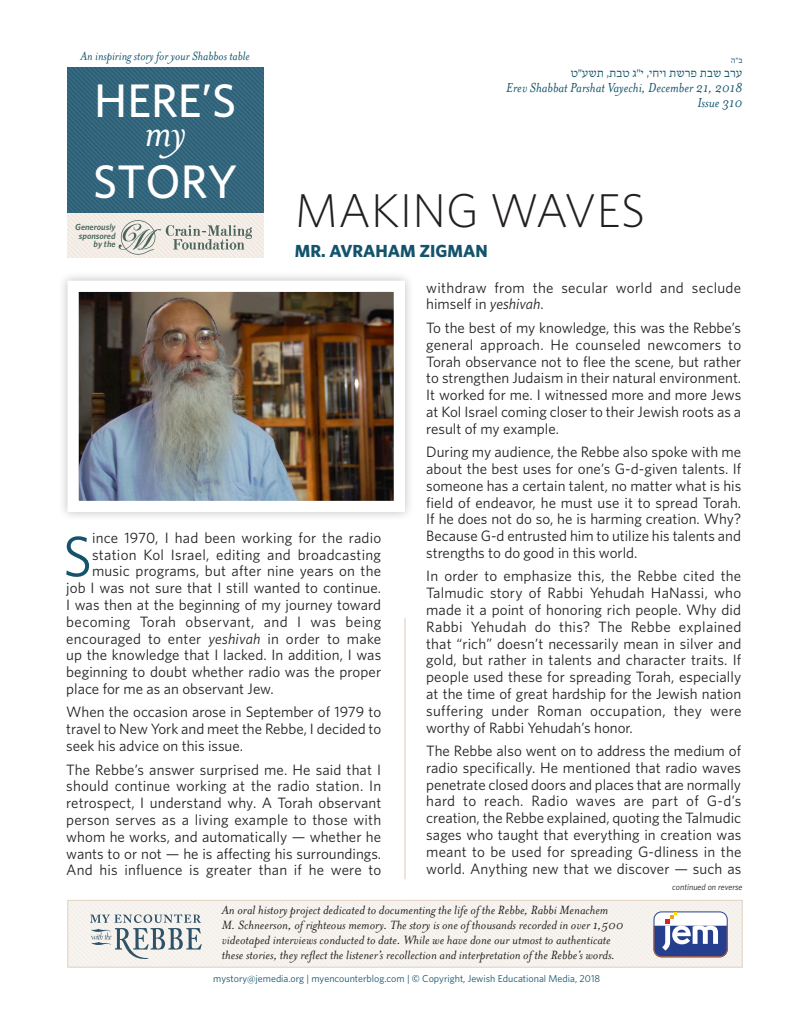
<style>
.page{position:relative;width:810px;height:1035px;background:#fff}
.page>*{position:absolute;margin:0;border:0;box-sizing:border-box;transform-origin:0 0}
.t1{font:57.5px "Whitney";color:#13536b}
.Story_Title{font:300 47.5px "Whitney";color:#231f20}
.t2{font:500 47.12px "Whitney";color:#fff}
.t3{font:italic 47.12px "Mrs Eaves OT";color:#fff}
.Story_Title-2{font:700 17.5px "Whitney";color:#13536b}
.Story_Body{font:15px/16.8px "Whitney";letter-spacing:.005em;color:#231f20}
.Date_-_English{font:italic 15px "Mrs Eaves OT";color:#13536b}
.Story_Body-2{font:15px "Whitney";letter-spacing:.03em;color:#231f20}
.t4{font:italic 15px "Whitney";letter-spacing:.015em;color:#231f20}
.t5{font:italic 13.75px/15px "Mrs Eaves OT";color:#231f20;scale:1.06 1}
.t6{font:italic 13.75px "Mrs Eaves OT";color:#13536b}
.Date_-_Hebrew{font:300 12.5px "Fb Adama";color:#13536b}
.t7{font:10px "Whitney";color:#13536b}
.t8{font:italic 600 8.88px "Whitney";color:#4a675b}
.t9{font:italic 8.75px "Whitney";color:#231f20}
.Date_-_Hebrew-2{font:300 8.75px "Fb Adama";color:#13536b}
.s1{font-style:italic}
.s2{font-weight:500}
</style>
<div class="page">
<hr style="left:404px;top:618px;width:2px;height:261px;background:#e3d3c4">
<div style="left:70px;top:902px;width:670px;height:64px;background:#f6f3ee"></div>
<div style="left:68px;top:900px;width:674px;height:68px;border:1px solid #e3d3c4"></div>
<svg style="left:90px;top:914px;width:112px;height:45px"></svg>
<img style="left:68px;top:68px;width:195px;height:146px">
<div style="left:68px;top:214px;width:195px;height:43px;background:#f0e8df"></div>
<svg style="left:119px;top:220px;width:133px;height:35px"></svg>
<svg style="left:654px;top:912px;width:74px;height:45px"></svg>
<div style="left:58px;top:271px;width:357px;height:251px;background:#231f20;opacity:.3"></div>
<img style="left:80px;top:293px;width:313px;height:207px">
<div style="left:68px;top:281px;width:337px;height:231px;border:11px solid #fff"></div>
<p class="t6" style="left:81px;top:48px;width:171px">An inspiring story foryour Shabbos table</p>
<p class="t2" style="left:94px;top:70px;width:144px">HERE S’</p>
<p class="t3" style="left:144px;top:106px;width:43px">my</p>
<p class="t2" style="left:93px;top:150px;width:146px">STORY</p>
<p class="t8" style="left:75px;top:221px;width:42px">Generously</p>
<p class="t8" style="left:79px;top:230px;width:38px">sponsored</p>
<p class="t8" style="left:94px;top:238px;width:24px">by the</p>
<p class="Date_-_Hebrew-2" style="left:731px;top:56px;width:13px">ב”ה</p>
<p class="Date_-_Hebrew" style="left:571px;top:67px;width:173px">שע ״ט שתו י ח י , י ’ ’ גטבת ,ת שבתפר ערב</p>
<p class="Date_-_English" style="left:506px;top:80px;width:238px">Erev Shabbat Parshat Vayechi, December 21, 2018</p>
<p class="Date_-_English" style="left:697px;top:95px;width:47px">Issue 310</p>
<p class="Story_Title" style="left:295px;top:179px;width:352px">MAKING WAVES</p>
<p class="Story_Title-2" style="left:295px;top:239px;width:194px">MR. AVRAHAM ZIGMAN</p>
<p class="t1" style="left:63px;top:518px;width:31px">S</p>
<p class="Story_Body" style="left:92px;top:529px;width:291px;text-align:right">ince 1970, I had been working for the radio broadcasting</p>
<p class="Story_Body" style="left:144px;top:546px;width:22px">Kol</p>
<p class="Story_Body" style="left:171px;top:546px;width:40px">Israel,</p>
<p class="Story_Body" style="left:216px;top:546px;width:46px">editing</p>
<p class="Story_Body" style="left:267px;top:546px;width:25px">and</p>
<p class="Story_Body" style="left:92px;top:546px;width:46px">station</p>
<p class="Story_Body" style="left:92px;top:562px;width:290px">music programs, but after nine years on the</p>
<p class="Story_Body" style="left:66px;top:579px;width:316px">job I was not sure that I still wanted to continue.</p>
<p class="Story_Body" style="left:66px;top:596px;width:316px">I was then at the beginning of my journey toward</p>
<p class="Story_Body" style="left:346px;top:613px;width:37px">being</p>
<p class="Story_Body-2" style="left:66px;top:612px;width:66px">becoming</p>
<p class="Story_Body" style="left:140px;top:613px;width:38px">Torah</p>
<p class="Story_Body-2" style="left:186px;top:612px;width:70px">observant,</p>
<p class="Story_Body" style="left:264px;top:613px;width:25px">and</p>
<p class="Story_Body" style="left:297px;top:613px;width:6px">I</p>
<p class="Story_Body" style="left:311px;top:613px;width:27px">was</p>
<p class="Story_Body" style="left:66px;top:630px;width:317px">encouraged<br>up the knowledge that I lacked In. addition I, was beginning to doubt whether radio was the proper place for me as an observant Jew.</p>
<p class="Story_Body" style="left:66px;top:704px;width:317px;text-align:justify">When the occasion arose in September of 1979 to travel to New York and meet the Rebbe I, decided to seek his advice on this issue.</p>
<p class="Story_Body" style="left:66px;top:761px;width:317px;text-align:justify">The Rebbe s’ answer surprised me. He said that I should continue working at the radio station. In retrospect I, understand why A. Torah observant person serves as a living example to those with whom he works, and automatically — whether he wants to or not — he is affecting his surroundings.<br>And his influence is greater than if he were to</p>
<p class="t4" style="left:208px;top:628px;width:54px">yeshivah</p>
<p class="Story_Body" style="left:286px;top:630px;width:36px">order</p>
<p class="Story_Body" style="left:347px;top:630px;width:36px">make</p>
<p class="Story_Body" style="left:267px;top:630px;width:13px">in</p>
<p class="Story_Body" style="left:148px;top:630px;width:14px">to</p>
<p class="Story_Body" style="left:168px;top:630px;width:35px">enter</p>
<p class="Story_Body" style="left:327px;top:630px;width:14px">to</p>
<p class="Story_Body" style="left:426px;top:279px;width:119px">withdraw<br>himself in <span class="s1">yeshivah</span>.</p>
<p class="Story_Body" style="left:426px;top:319px;width:316px;text-align:right">To the best of my knowledge, this was the Rebbe s’ to</p>
<p class="Story_Body" style="left:533px;top:279px;width:22px">the</p>
<p class="Story_Body" style="left:561px;top:279px;width:48px">secular</p>
<p class="Story_Body" style="left:616px;top:279px;width:38px">world</p>
<p class="Story_Body" style="left:660px;top:279px;width:25px">and</p>
<p class="Story_Body" style="left:692px;top:279px;width:51px">seclude</p>
<p class="Story_Body" style="left:494px;top:279px;width:32px">from</p>
<p class="Story_Body" style="left:426px;top:336px;width:317px">general<br>Torah observance not to flee the scene, but rather to strengthen Judaism in their natural environment.<br>It worked for me I. witnessed more and more Jews at Kol Israel coming closer to their Jewish roots as a result of my example.</p>
<p class="Story_Body" style="left:426px;top:443px;width:317px;text-align:justify">During my audience, the Rebbe also spoke with me about the best uses for one Gs’ -d- given talents If. someone has a certain talent, no matter what is his field of endeavor, he must use it to spread Torah.<br>If he does not do so, he is harming creation. Why?<br>Because G d- entrusted him to utilize his talents and strengths to do good in this world.</p>
<p class="Story_Body" style="left:426px;top:568px;width:317px;text-align:right">In order to emphasize this, the Rebbe cited the Talmudic story of Rabbi Yehudah HaNassi, who made ait point of honoring rich people. Why did explained</p>
<p class="Story_Body" style="left:480px;top:336px;width:65px">approach.</p>
<p class="Story_Body" style="left:576px;top:336px;width:67px">counseled</p>
<p class="Story_Body" style="left:551px;top:336px;width:20px">He</p>
<p class="Story_Body" style="left:648px;top:336px;width:75px">newcomers</p>
<p class="Story_Body" style="left:426px;top:618px;width:38px">Rabbi</p>
<p class="Story_Body" style="left:426px;top:635px;width:317px">that “rich” doesn t’ necessarily mean in silver and</p>
<p class="Story_Body" style="left:426px;top:651px;width:317px">gold, but rather in talents and character traits. If</p>
<p class="Story_Body" style="left:426px;top:668px;width:316px">people used these for spreading Torah, especially</p>
<p class="Story_Body" style="left:426px;top:685px;width:316px">at the time of great hardship for the Jewish nation</p>
<p class="Story_Body" style="left:710px;top:702px;width:33px">were</p>
<p class="Story_Body" style="left:471px;top:618px;width:57px">Yehudah</p>
<p class="Story_Body" style="left:535px;top:618px;width:18px">do</p>
<p class="Story_Body" style="left:559px;top:618px;width:33px">this?</p>
<p class="Story_Body" style="left:598px;top:618px;width:26px">The</p>
<p class="Story_Body" style="left:631px;top:618px;width:42px">Rebbe</p>
<p class="Story_Body" style="left:492px;top:702px;width:39px">under</p>
<p class="Story_Body" style="left:674px;top:702px;width:30px">they</p>
<p class="Story_Body" style="left:426px;top:702px;width:208px">suffering<br>worthy of Rabbi Yehudah s’ honor.</p>
<p class="Story_Body" style="left:426px;top:742px;width:317px;text-align:right">The Rebbe also went on to address the medium of radio specifically. He mentioned that radio waves penetrate closed doors and places that are normally G s’d-</p>
<p class="Story_Body" style="left:537px;top:702px;width:46px">Roman</p>
<p class="Story_Body" style="left:590px;top:702px;width:77px">occupation,</p>
<p class="Story_Body" style="left:426px;top:793px;width:317px">hard<br>creation, the Rebbe explained, quoting the Talmudic sages who taught that everything in creation was meant to be used for spreading G-dliness in the world. Anything new that we discover — such as</p>
<p class="Story_Body" style="left:484px;top:793px;width:41px">reach.</p>
<p class="Story_Body" style="left:531px;top:793px;width:38px">Radio</p>
<p class="Story_Body" style="left:686px;top:793px;width:14px">of</p>
<p class="Story_Body" style="left:463px;top:793px;width:15px">to</p>
<p class="Story_Body" style="left:652px;top:793px;width:28px">part</p>
<p class="Story_Body" style="left:576px;top:793px;width:41px">waves</p>
<p class="Story_Body" style="left:624px;top:793px;width:22px">are</p>
<p class="t9" style="left:672px;top:881px;width:72px">continued on reverse</p>
<p class="t5" style="left:222px;top:903px;width:380px">An oral history project dedicated to documenting the life ofthe Rebbe, Rabbi Menachem M. Schneerson of, righteous memory. The story is one ofthousands recorded in over 1,500 videotaped interviews conducted to date. While we have done our utmost to authenticate these stories, they reflect the listeners’ recollection and interpretation ofthe Rebbes’ words.</p>
<p class="t7" style="left:213px;top:972px;width:388px">mystory@jemedia.org | myencounterblog.com | <span class="s2">©</span> Copyright, Jewish Educational Media, 2018</p>
</div>
